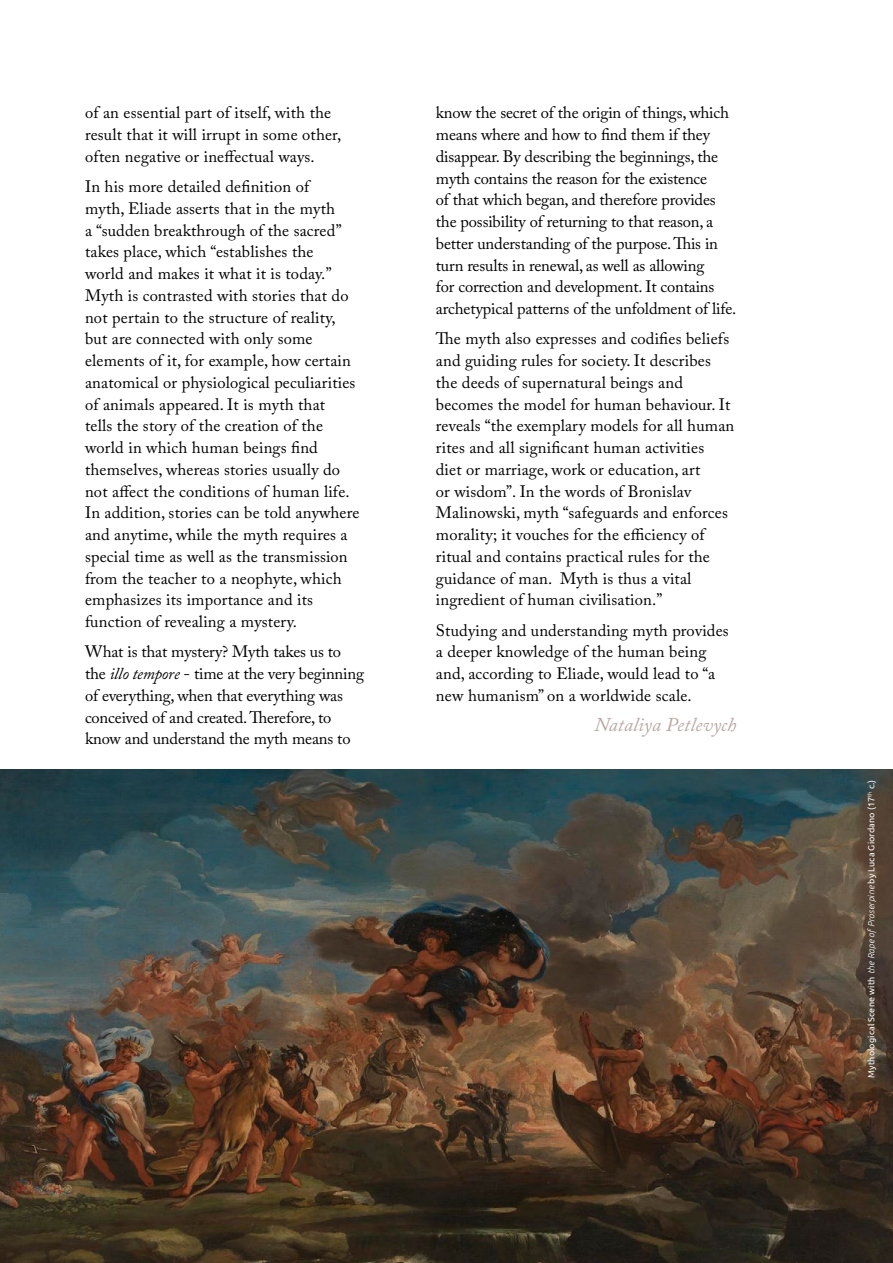
<style>
.page{position:relative;width:893px;height:1263px;background:#fff}
.page>*{position:absolute;margin:0;border:0;box-sizing:border-box;transform-origin:0 0}
.t1{font:italic 19.5px "Adobe Caslon Pro";letter-spacing:.01em;color:#b8a8a2}
.t2{font:16.5px/21.8px "Adobe Caslon Pro";letter-spacing:.01em;color:#000}
.t3{font:16.5px/21.8px "Adobe Caslon Pro";letter-spacing:-.01em;color:#000}
.t4{font:9px "Ubuntu";letter-spacing:.01em;color:#fff}
.s1{font-style:italic}
.s2{font-weight:300;font-style:italic}
</style>
<div class="page">
<img style="left:0;top:770px;width:893px;height:493px">
<p class="t2" style="left:85px;top:102px;width:258px">of an essential part of itself, with the result that it will irrupt in some other, often negative or ineffectual ways.</p>
<p class="t2" style="left:85px;top:176px;width:276px">In his more detailed definition of<br>myth, Eliade asserts that in the myth<br>a “sudden breakthrough of the sacred” takes place, which “establishes the<br>world and makes it what it is today.” Myth is contrasted with stories that do not pertain to the structure of reality, but are connected with only some elements of it, for example, how certain anatomical or physiological peculiarities of animals appeared. It is myth that<br>tells the story of the creation of the world in which human beings find themselves, whereas stories usually do not affect the conditions of human life.<br>In addition, stories can be told anywhere and anytime, while the myth requires a special time as well as the transmission from the teacher to a neophyte, which emphasizes its importance and its function of revealing a mystery.</p>
<p class="t3" style="left:85px;top:641px;width:281px">What is that mystery? Myth takes us to the <span class="s1">illo tempore</span> - time at the very beginning of everything, when that everything was conceived of and created. Therefore, to know and understand the myth means to</p>
<p class="t3" style="left:436px;top:102px;width:302px">know the secret of the origin of things, which means where and how to find them if they disappear. By describing the beginnings, the myth contains the reason for the existence<br>of that which began, and therefore provides the possibility of returning to that reason, a better understanding of the purpose. This in turn results in renewal, as well as allowing<br>for correction and development. It contains archetypical patterns of the unfoldment of life.</p>
<p class="t2" style="left:436px;top:328px;width:300px">The myth also expresses and codifies beliefs and guiding rules for society. It describes the deeds of supernatural beings and becomes the model for human behaviour. It reveals “the exemplary models for all human rites and all significant human activities<br>diet or marriage, work or education, art<br>or wisdom”. In the words of Bronislav Malinowski, myth “safeguards and enforces morality; it vouches for the efficiency of ritual and contains practical rules for the guidance of man. Myth is thus a vital ingredient of human civilisation.”</p>
<p class="t2" style="left:436px;top:619px;width:294px">Studying and understanding myth provides a deeper knowledge of the human being and, according to Eliade, would lead to “a new humanism” on a worldwide scale.</p>
<p class="t1" style="left:594px;top:712px;width:143px">Nataliya Petlevych</p>
<p class="t4" style="left:866px;top:1078px;width:300px;rotate:-90deg">Mythological Scene with <span class="s2">the Rape of Proserpine</span> by Luca Giordano (17<sup>th</sup> c.)</p>
</div>
